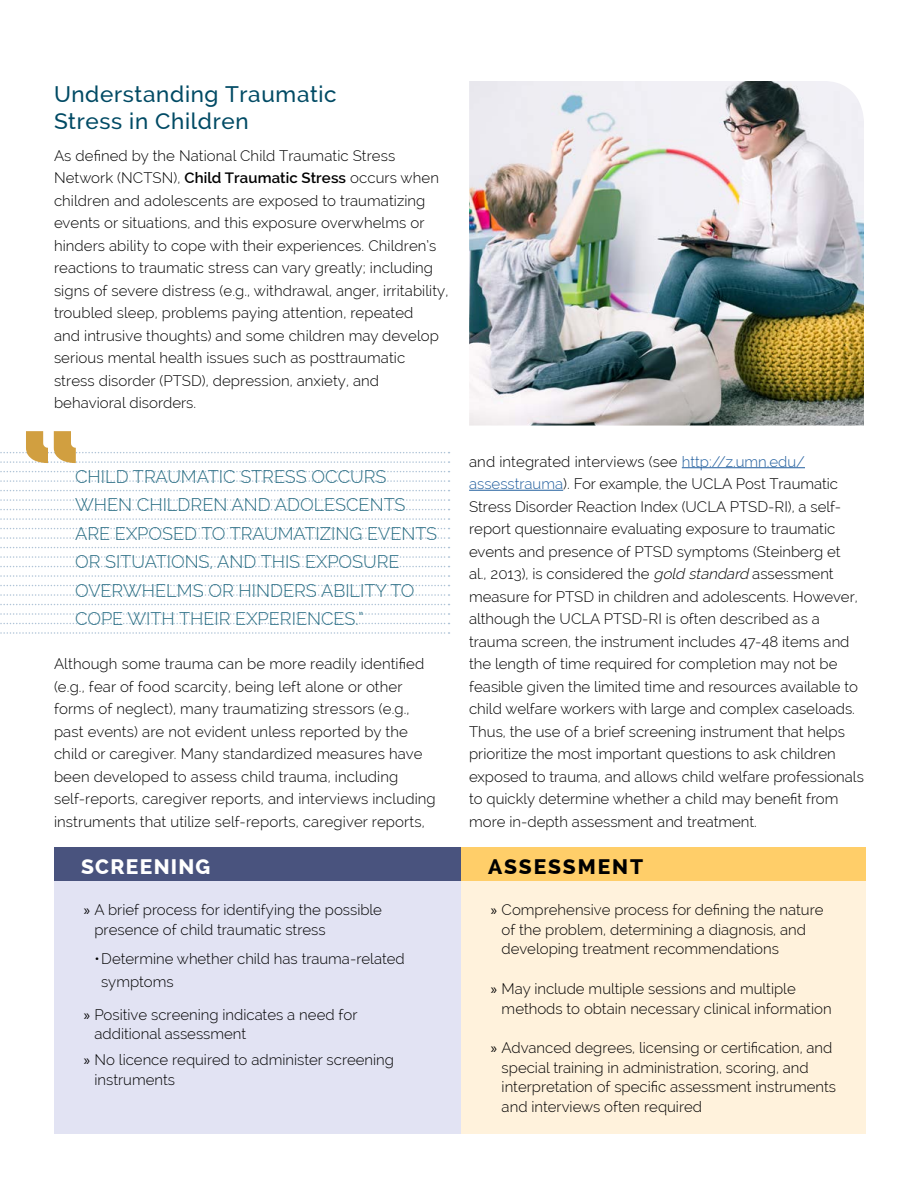
<style>
.page{position:relative;width:918px;height:1188px;background:#fff}
.page>*{position:absolute;margin:0;border:0;box-sizing:border-box;transform-origin:0 0}
.practice_subheads{font:500 22.5px/27px "Raleway";letter-spacing:.03em;color:#004a64}
.practice_body_noinde{font:800 21px "Raleway";letter-spacing:.09em;color:#000}
.practice_body_noinde-2{font:800 21px "Raleway";letter-spacing:.06em;color:#fff}
.t1{font:300 18px/28.5px "Raleway";color:#2a6e84}
.practice_body_noinde-3{font:300 15px/22.5px "Raleway";color:#000}
.s1{font-weight:600}
.s2{color:#215e9e}
.s3{font-style:italic}
.s4{font-family:"Myriad Pro";font-weight:400}
</style>
<div class="page">
<hr style="left:682px;top:467px;width:123px;height:1px;background:#215e9e">
<hr style="left:469px;top:490px;width:94px;height:1px;background:#215e9e">
<img style="left:469px;top:81px;width:395px;height:345px">
<svg style="left:0;top:490px;width:450px;height:1px"></svg>
<svg style="left:0;top:575px;width:450px;height:2px"></svg>
<svg style="left:0;top:480px;width:450px;height:2px"></svg>
<svg style="left:0;top:566px;width:450px;height:1px"></svg>
<svg style="left:0;top:471px;width:450px;height:1px"></svg>
<svg style="left:0;top:556px;width:450px;height:2px"></svg>
<svg style="left:0;top:547px;width:450px;height:1px"></svg>
<svg style="left:0;top:632px;width:450px;height:2px"></svg>
<svg style="left:0;top:537px;width:450px;height:2px"></svg>
<svg style="left:0;top:623px;width:450px;height:1px"></svg>
<svg style="left:0;top:499px;width:450px;height:2px"></svg>
<svg style="left:0;top:585px;width:450px;height:1px"></svg>
<svg style="left:0;top:509px;width:450px;height:1px"></svg>
<svg style="left:0;top:594px;width:450px;height:2px"></svg>
<svg style="left:0;top:518px;width:450px;height:2px"></svg>
<svg style="left:0;top:604px;width:450px;height:1px"></svg>
<svg style="left:0;top:528px;width:450px;height:1px"></svg>
<svg style="left:0;top:613px;width:450px;height:2px"></svg>
<svg style="left:0;top:431px;width:450px;height:32px"></svg>
<div style="left:54px;top:848px;width:407px;height:33px;background:#49537e"></div>
<div style="left:461px;top:848px;width:404px;height:33px;background:#ffce69"></div>
<div style="left:54px;top:881px;width:407px;height:252px;background:#e2e3f3"></div>
<div style="left:461px;top:881px;width:404px;height:252px;background:#fff2dc"></div>
<p class="practice_subheads" style="left:54px;top:81px;width:284px">Understanding Traumatic<br>Stress in Children</p>
<p class="practice_body_noinde-3" style="left:54px;top:144px;width:396px">As defined by the National Child Traumatic Stress Network (NCTSN), <span class="s1">Child Traumatic Stress</span> occurs when children and adolescents are exposed to traumatizing events or situations, and this exposure overwhelms or hinders ability to cope with their experiences. Children’s reactions to traumatic stress can vary greatly; including signs of severe distress (e.g., withdrawal, anger, irritability, troubled sleep, problems paying attention, repeated<br>and intrusive thoughts) and some children may develop serious mental health issues such as posttraumatic stress disorder (PTSD), depression, anxiety, and behavioral disorders.</p>
<p class="t1" style="left:75px;top:462px;width:364px">CHILD TRAUMATIC STRESS OCCURS<br>WHEN CHILDREN AND ADOLESCENTS<br>ARE EXPOSED TO TRAUMATIZING EVENTS<br>OR SITUATIONS, AND THIS EXPOSURE<br>OVERWHELMS OR HINDERS ABILITY TO<br>COPE WITH THEIR EXPERIENCES.”</p>
<p class="practice_body_noinde-3" style="left:54px;top:652px;width:383px">Although some trauma can be more readily identified (e.g., fear of food scarcity, being left alone or other forms of neglect), many traumatizing stressors (e.g., past events) are not evident unless reported by the child or caregiver. Many standardized measures have been developed to assess child trauma, including self-reports, caregiver reports, and interviews including instruments that utilize self-reports, caregiver reports,</p>
<p class="practice_body_noinde-3" style="left:469px;top:450px;width:396px">and integrated interviews (see <span class="s2">http://z.umn.edu/ assesstrauma</span>). For example, the UCLA Post Traumatic Stress Disorder Reaction Index (UCLA PTSD-RI), a self&shy;report questionnaire evaluating exposure to traumatic events and presence of PTSD symptoms (Steinberg et<br>al., 2013), is considered the <span class="s3">gold standard</span> assessment measure for PTSD in children and adolescents. However, although the UCLA PTSD-RI is often described as a trauma screen, the instrument includes 47-48 items and the length of time required for completion may not be feasible given the limited time and resources available to child welfare workers with large and complex caseloads.<br>Thus, the use of a brief screening instrument that helps prioritize the most important questions to ask children exposed to trauma, and allows child welfare professionals to quickly determine whether a child may benefit from more in-depth assessment and treatment.</p>
<p class="practice_body_noinde-2" style="left:81px;top:854px;width:131px">SCREENING</p>
<p class="practice_body_noinde" style="left:488px;top:854px;width:156px">ASSESSMENT</p>
<p class="practice_body_noinde-3" style="left:94px;top:900px;width:289px;line-height:19.5px;text-indent:-11px"><span class="s4">»</span> A brief process for identifying the possible presence of child traumatic stress</p>
<p class="practice_body_noinde-3" style="left:101px;top:947px;width:305px;text-indent:-7px">•Determine whether child has trauma-related symptoms</p>
<p class="practice_body_noinde-3" style="left:94px;top:1004px;width:265px;line-height:19.5px;text-indent:-11px"><span class="s4">»</span> Positive screening indicates a need for additional assessment</p>
<p class="practice_body_noinde-3" style="left:94px;top:1050px;width:301px;line-height:19.5px;text-indent:-11px"><span class="s4">»</span> No licence required to administer screening instruments</p>
<p class="practice_body_noinde-3" style="left:502px;top:900px;width:324px;line-height:19.5px;text-indent:-11px"><span class="s4">»</span> Comprehensive process for defining the nature of the problem, determining a diagnosis, and developing treatment recommendations</p>
<p class="practice_body_noinde-3" style="left:502px;top:979px;width:331px;line-height:19.5px;text-indent:-11px"><span class="s4">»</span> May include multiple sessions and multiple methods to obtain necessary clinical information</p>
<p class="practice_body_noinde-3" style="left:502px;top:1038px;width:336px;line-height:19.5px;text-indent:-11px"><span class="s4">»</span> Advanced degrees, licensing or certification, and special training in administration, scoring, and interpretation of specific assessment instruments and interviews often required</p>
</div>
